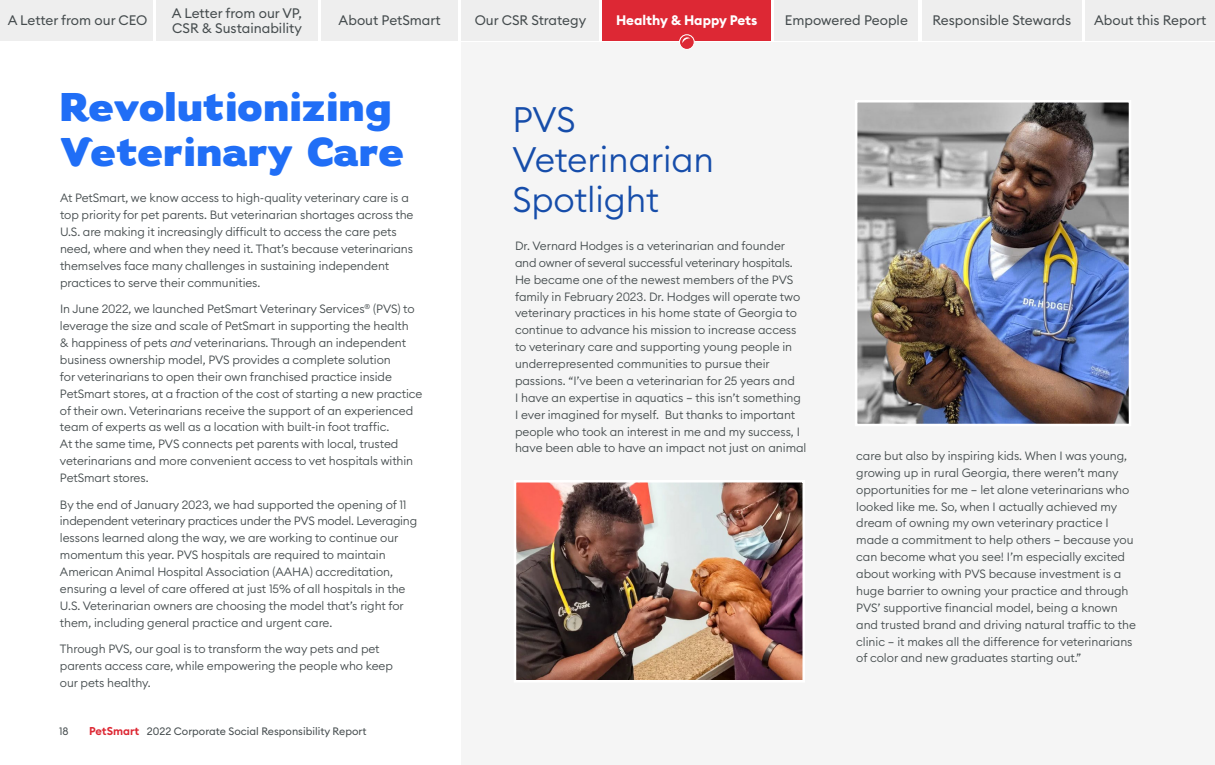
<style>
.page{position:relative;width:1215px;height:765px;background:#fff}
.page>*{position:absolute;margin:0;border:0;box-sizing:border-box;transform-origin:0 0}
.t1{font:40px/45px "AFP Headline Ultra";color:#206ef6}
.t2{font:300 35px/40px "Euclid Circular B";letter-spacing:-.005em;color:#164daa}
.t3{font:13.62px/14.9px "Euclid Circular B";color:#444b4d}
.t4{font:700 13.62px "Euclid Circular B";color:#fff}
.t5{font:300 11.88px/16.9px "Euclid Circular B";letter-spacing:-.005em;color:#444b4d}
.t6{font:10.62px "Euclid Circular B";color:#444b4d}
.s1{font-style:italic}
.s2{font-weight:600;font-size:11.25px;color:#dd2834}
</style>
<div class="page">
<div style="left:462px;top:0;width:137px;height:40px;background:#eee"></div>
<div style="left:0;top:0;width:152px;height:40px;background:#eee"></div>
<div style="left:156px;top:0;width:162px;height:40px;background:#eee"></div>
<div style="left:321px;top:0;width:137px;height:40px;background:#eee"></div>
<div style="left:603px;top:0;width:168px;height:40px;background:#dd2834"></div>
<div style="left:775px;top:0;width:143px;height:40px;background:#eee"></div>
<div style="left:922px;top:0;width:160px;height:40px;background:#eee"></div>
<div style="left:1085px;top:0;width:130px;height:40px;background:#eee"></div>
<div style="left:461px;top:42px;width:754px;height:723px;background:#f5f5f5"></div>
<img style="left:517px;top:483px;width:285px;height:196px">
<div style="left:514px;top:480px;width:291px;height:202px;border:2px solid #fff"></div>
<img style="left:858px;top:103px;width:270px;height:320px">
<div style="left:855px;top:100px;width:276px;height:326px;border:2px solid #fff"></div>
<div style="left:680px;top:35px;width:14px;height:14px;background:#dd2834;border-radius:50%"></div>
<div style="left:679px;top:34px;width:16px;height:16px;border:1px solid #fff;border-radius:50%"></div>
<svg style="left:682px;top:37px;width:8px;height:6px"></svg>
<p class="t3" style="left:172px;top:5px;width:131px">A Letter from our VP,<br>CSR &amp; Sustainability</p>
<p class="t3" style="left:339px;top:13px;width:104px">About PetSmart</p>
<p class="t4" style="left:616px;top:11px;width:143px">Healthy &amp; Happy Pets</p>
<p class="t3" style="left:785px;top:13px;width:125px">Empowered People</p>
<p class="t3" style="left:932px;top:13px;width:140px">Responsible Stewards</p>
<p class="t3" style="left:1094px;top:13px;width:114px">About this Report</p>
<p class="t3" style="left:8px;top:13px;width:141px">A Letter from our CEO</p>
<p class="t3" style="left:475px;top:13px;width:113px">Our CSR Strategy</p>
<h1 class="t1" style="left:60px;top:85px;width:346px">Revolutionizing<br>Veterinary Care</h1>
<p class="t5" style="left:60px;top:190px;width:355px">At PetSmart, we know access to high-quality veterinary care is a top priority for pet parents. But veterinarian shortages across the U.S. are making it increasingly difficult to access the care pets need, where and when they need it. That’s because veterinarians themselves face many challenges in sustaining independent practices to serve their communities.</p>
<p class="t5" style="left:60px;top:300px;width:364px">In June 2022, we launched PetSmart Veterinary Services<sup>®</sup> (PVS) to leverage the size and scale of PetSmart in supporting the health<br>&amp; happiness of pets <span class="s1">and</span> veterinarians. Through an independent business ownership model, PVS provides a complete solution<br>for veterinarians to open their own franchised practice inside PetSmart stores, at a fraction of the cost of starting a new practice of their own. Veterinarians receive the support of an experienced team of experts as well as a location with built-in foot traffic.<br>At the same time, PVS connects pet parents with local, trusted veterinarians and more convenient access to vet hospitals within PetSmart stores.</p>
<p class="t5" style="left:60px;top:496px;width:359px">By the end of January 2023, we had supported the opening of 11 independent veterinary practices under the PVS model. Leveraging lessons learned along the way, we are working to continue our momentum this year. PVS hospitals are required to maintain American Animal Hospital Association (AAHA) accreditation, ensuring a level of care offered at just 15% of all hospitals in the U.S. Veterinarian owners are choosing the model that’s right for them, including general practice and urgent care.</p>
<p class="t5" style="left:60px;top:640px;width:334px">Through PVS, our goal is to transform the way pets and pet parents access care, while empowering the people who keep our pets healthy.</p>
<p class="t6" style="left:59px;top:725px;width:11px">18</p>
<p class="t6" style="left:89px;top:725px;width:279px"><span class="s2">PetSmart</span> 2022 Corporate Social Responsibility Report</p>
<h2 class="t2" style="left:512px;top:99px;width:203px">PVS<br>Veterinarian<br>Spotlight</h2>
<p class="t5" style="left:515px;top:237px;width:293px">Dr. Vernard Hodges is a veterinarian and founder and owner of several successful veterinary hospitals.<br>He became one of the newest members of the PVS family in February 2023. Dr. Hodges will operate two veterinary practices in his home state of Georgia to continue to advance his mission to increase access to veterinary care and supporting young people in underrepresented communities to pursue their passions. “I’ve been a veterinarian for 25 years and<br>I have an expertise in aquatics – this isn’t something I ever imagined for myself. But thanks to important people who took an interest in me and my success, I have been able to have an impact not just on animal</p>
<p class="t5" style="left:856px;top:447px;width:281px">care but also by inspiring kids. When I was young, growing up in rural Georgia, there weren’t many opportunities for me – let alone veterinarians who looked like me. So, when I actually achieved my dream of owning my own veterinary practice I made a commitment to help others – because you can become what you see! I’m especially excited about working with PVS because investment is a huge barrier to owning your practice and through PVS’ supportive financial model, being a known and trusted brand and driving natural traffic to the clinic – it makes all the difference for veterinarians of color and new graduates starting out.”</p>
</div>
